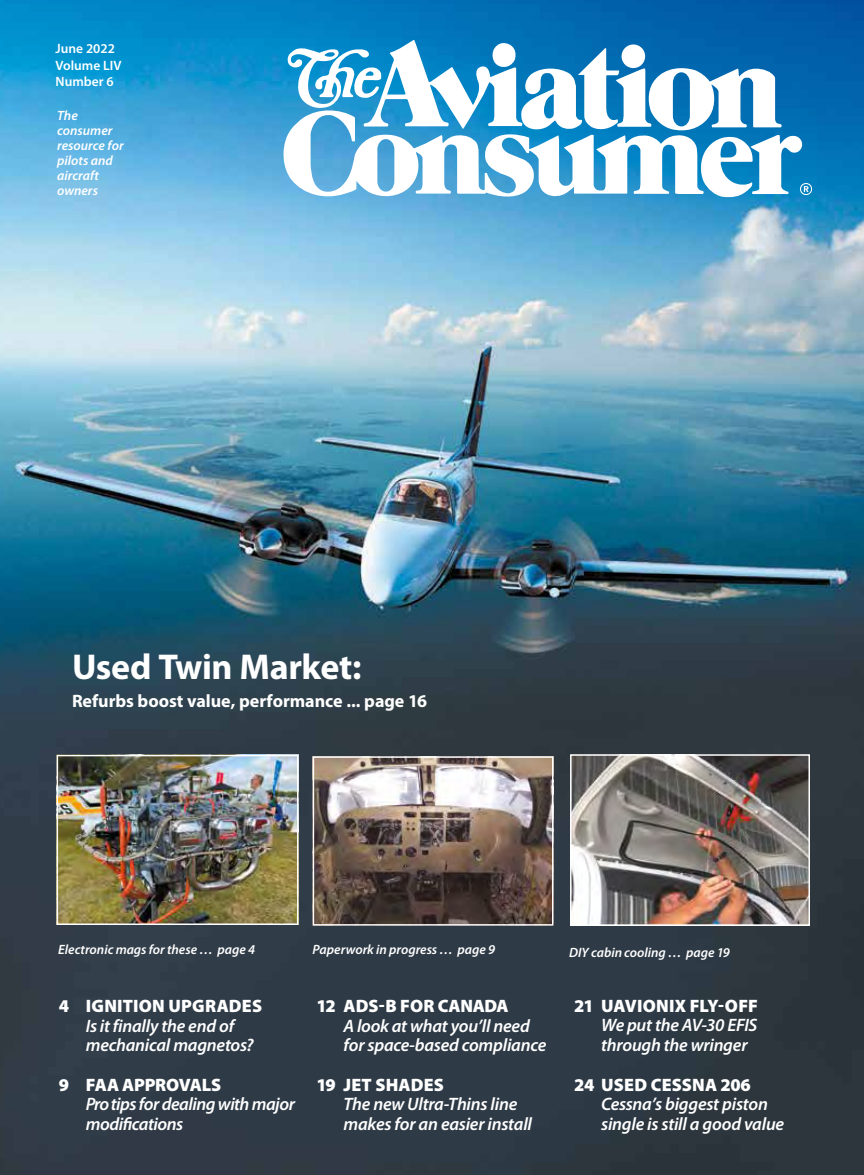
<style>
.page{position:relative;width:864px;height:1175px;background:#fff}
.page>*{position:absolute;margin:0;border:0;box-sizing:border-box;transform-origin:0 0}
.t1{font:700 36px "Myriad Pro";letter-spacing:-.01em;color:#fff}
.t2{font:italic 600 18px/19.5px "Myriad Pro";letter-spacing:-.015em;color:#fff}
.t3{font:900 18px "Myriad Pro";letter-spacing:.005em;color:#fff}
.t4{font:700 18px "Myriad Pro";color:#fff}
.t5{font:900 18px "Myriad Pro";letter-spacing:-.015em;color:#fff}
.t6{font:italic 600 13.5px/15px "Myriad Pro";color:#fff}
.t7{font:600 13.5px/16.5px "Myriad Pro";color:#fff}
</style>
<div class="page">
<img style="left:0;top:0;width:864px;height:1174px">
<div style="left:800px;top:183px;width:12px;height:12px;border:1px solid #fff;border-radius:50%"></div>
<svg style="left:284px;top:40px;width:525px;height:157px"></svg>
<img style="left:60px;top:757px;width:235px;height:165px">
<div style="left:57px;top:754px;width:241px;height:171px;border:2px solid #fff"></div>
<img style="left:573px;top:757px;width:234px;height:166px">
<div style="left:570px;top:754px;width:240px;height:172px;border:2px solid #fff"></div>
<img style="left:316px;top:759px;width:235px;height:163px">
<div style="left:313px;top:756px;width:241px;height:169px;border:2px solid #fff"></div>
<p class="t7" style="left:56px;top:40px;width:67px">June 2022<br>Volume LIV<br>Number 6</p>
<p class="t6" style="left:57px;top:108px;width:68px">The consumer resource for pilots and aircraft owners</p>
<h1 class="t1" style="left:72px;top:646px;width:291px">Used Twin Market:</h1>
<p class="t4" style="left:72px;top:690px;width:357px">Refurbs boost value, performance ... page 16</p>
<p class="t6" style="left:58px;top:942px;width:198px">Electronic mags for these … page 4</p>
<p class="t6" style="left:313px;top:942px;width:184px">Paperwork in progress … page 9</p>
<p class="t6" style="left:569px;top:945px;width:162px">DIY cabin cooling … page 19</p>
<p class="t3" style="left:59px;top:995px;width:205px">4 IGNITION UPGRADES</p>
<p class="t2" style="left:86px;top:1016px;width:169px">Is it finally the end of mechanical magnetos?</p>
<p class="t3" style="left:59px;top:1074px;width:76px">9 FAA APPR</p>
<p class="t3" style="left:166px;top:1074px;width:55px">OVALS</p>
<p class="t2" style="left:86px;top:1094px;width:211px">Pro tips for dealing with major modifications</p>
<p class="t5" style="left:317px;top:995px;width:194px">12 ADS-B FOR CANADA</p>
<p class="t2" style="left:344px;top:1016px;width:204px">A look at what you’ll need for space-based compliance</p>
<p class="t3" style="left:317px;top:1074px;width:129px">19 JET SHADES</p>
<p class="t2" style="left:344px;top:1094px;width:190px">The new Ultra-Thins line makes for an easier install</p>
<p class="t3" style="left:574px;top:995px;width:185px">21 UA VIONIX FLY-OFF</p>
<p class="t2" style="left:601px;top:1016px;width:158px">We put the AV-30 EFIS through the wringer</p>
<p class="t3" style="left:574px;top:1074px;width:31px">24 USED</p>
<p class="t3" style="left:651px;top:1074px;width:12px">CESS</p>
<p class="t3" style="left:692px;top:1074px;width:60px">NA 206</p>
<p class="t2" style="left:601px;top:1094px;width:185px">Cessna’s biggest piston single is still a good value</p>
</div>
